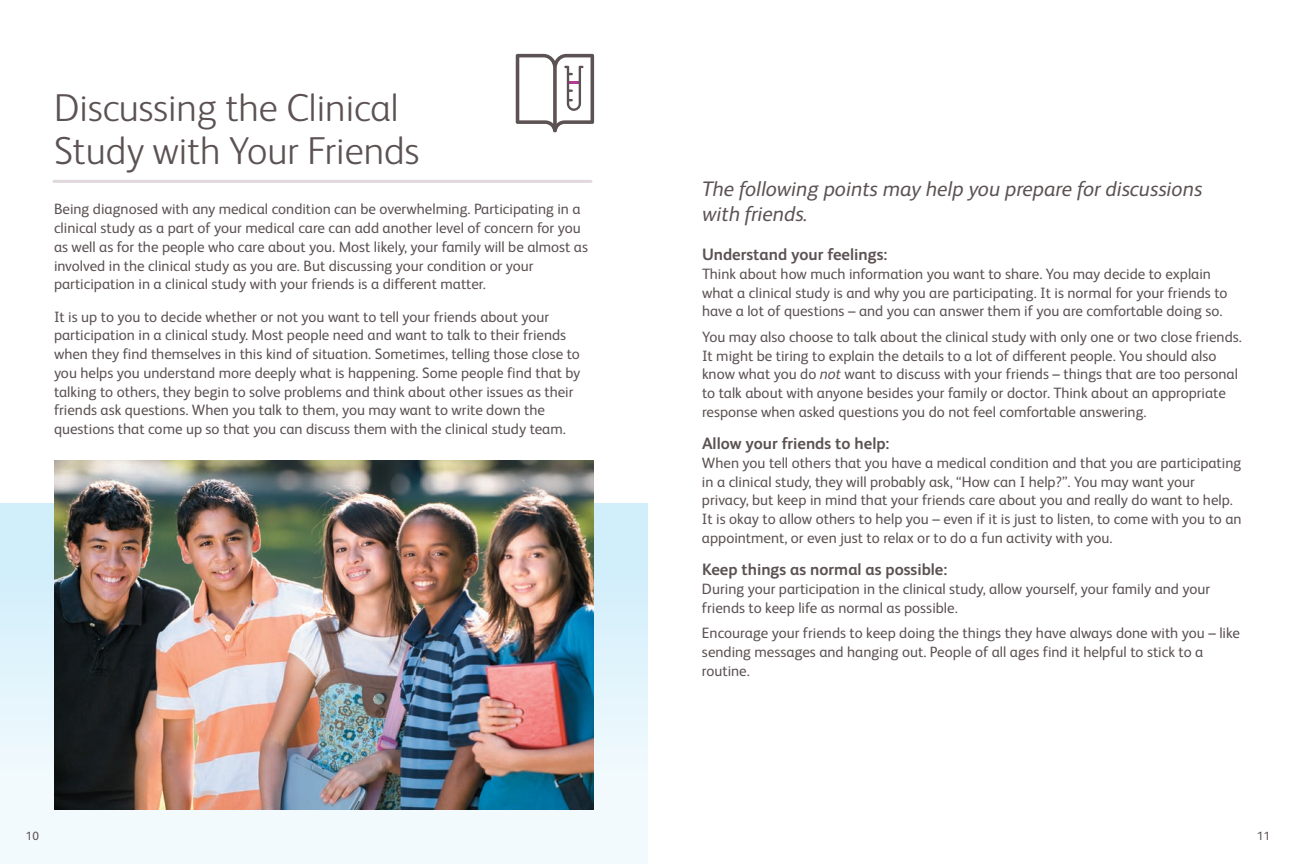
<style>
.page{position:relative;width:1296px;height:864px;background:#fff}
.page>*{position:absolute;margin:0;border:0;box-sizing:border-box;transform-origin:0 0}
.t1{font:300 39px/42.9px "BMS Humanity";color:#5c5253}
.t2{font:italic 21px/25.2px "BMS Humanity";color:#5c5253}
.t3{font:700 16.5px "BMS Humanity";color:#5c5253}
.t4{font:15px/18.8px "BMS Humanity";color:#5c5253}
.t5{font:12px "BMS Humanity";color:#5c5253}
.s1{font-style:italic}
</style>
<div class="page">
<hr style="left:54px;top:180px;width:537px;height:3px;background:#e0d8dd">
<div style="left:0;top:503px;width:648px;height:361px;background:linear-gradient(to bottom,#ccecfa,#f9fcfe)"></div>
<img style="left:54px;top:460px;width:540px;height:350px">
<svg style="left:516px;top:54px;width:78px;height:78px"></svg>
<h1 class="t1" style="left:54px;top:84px;width:367px">Discussing the Clinical<br>Study with Your Friends</h1>
<p class="t4" style="left:54px;top:199px;width:536px">Being diagnosed with any medical condition can be overwhelming. Participating in a clinical study as a part of your medical care can add another level of concern for you as well as for the people who care about you. Most likely, your family will be almost as involved in the clinical study as you are. But discussing your condition or your participation in a clinical study with your friends is a different matter.</p>
<p class="t4" style="left:54px;top:306px;width:528px">It is up to you to decide whether or not you want to tell your friends about your participation in a clinical study. Most people need and want to talk to their friends when they find themselves in this kind of situation. Sometimes, telling those close to you helps you understand more deeply what is happening. Some people find that by talking to others, they begin to solve problems and think about other issues as their friends ask questions. When you talk to them, you may want to write down the questions that come up so that you can discuss them with the clinical study team.</p>
<p class="t5" style="left:26px;top:828px;width:15px">10</p>
<h2 class="t2" style="left:702px;top:175px;width:502px">The following points may help you prepare for discussions with friends.</h2>
<p class="t3" style="left:702px;top:243px;width:187px">Understand your feelings:</p>
<p class="t4" style="left:702px;top:263px;width:527px">Think about how much information you want to share. You may decide to explain what a clinical study is and why you are participating. It is normal for your friends to have a lot of questions – and you can answer them if you are comfortable doing so.</p>
<p class="t4" style="left:702px;top:326px;width:541px">You may also choose to talk about the clinical study with only one or two close friends.<br>It might be tiring to explain the details to a lot of different people. You should also know what you do <span class="s1">not</span> want to discuss with your friends – things that are too personal to talk about with anyone besides your family or doctor. Think about an appropriate response when asked questions you do not feel comfortable answering.</p>
<p class="t3" style="left:702px;top:432px;width:189px">Allow your friends to help:</p>
<p class="t4" style="left:702px;top:452px;width:541px">When you tell others that you have a medical condition and that you are participating in a clinical study, they will probably ask, “How can I help?”. You may want your privacy, but keep in mind that your friends care about you and really do want to help.<br>It is okay to allow others to help you – even if it is just to listen, to come with you to an appointment, or even just to relax or to do a fun activity with you.</p>
<p class="t3" style="left:702px;top:558px;width:247px">Keep things as normal as possible:</p>
<p class="t4" style="left:702px;top:578px;width:510px">During your participation in the clinical study, allow yourself, your family and your friends to keep life as normal as possible.</p>
<p class="t4" style="left:702px;top:623px;width:540px">Encourage your friends to keep doing the things they have always done with you – like sending messages and hanging out. People of all ages find it helpful to stick to a routine.</p>
<p class="t5" style="left:1257px;top:828px;width:15px">11</p>
</div>
